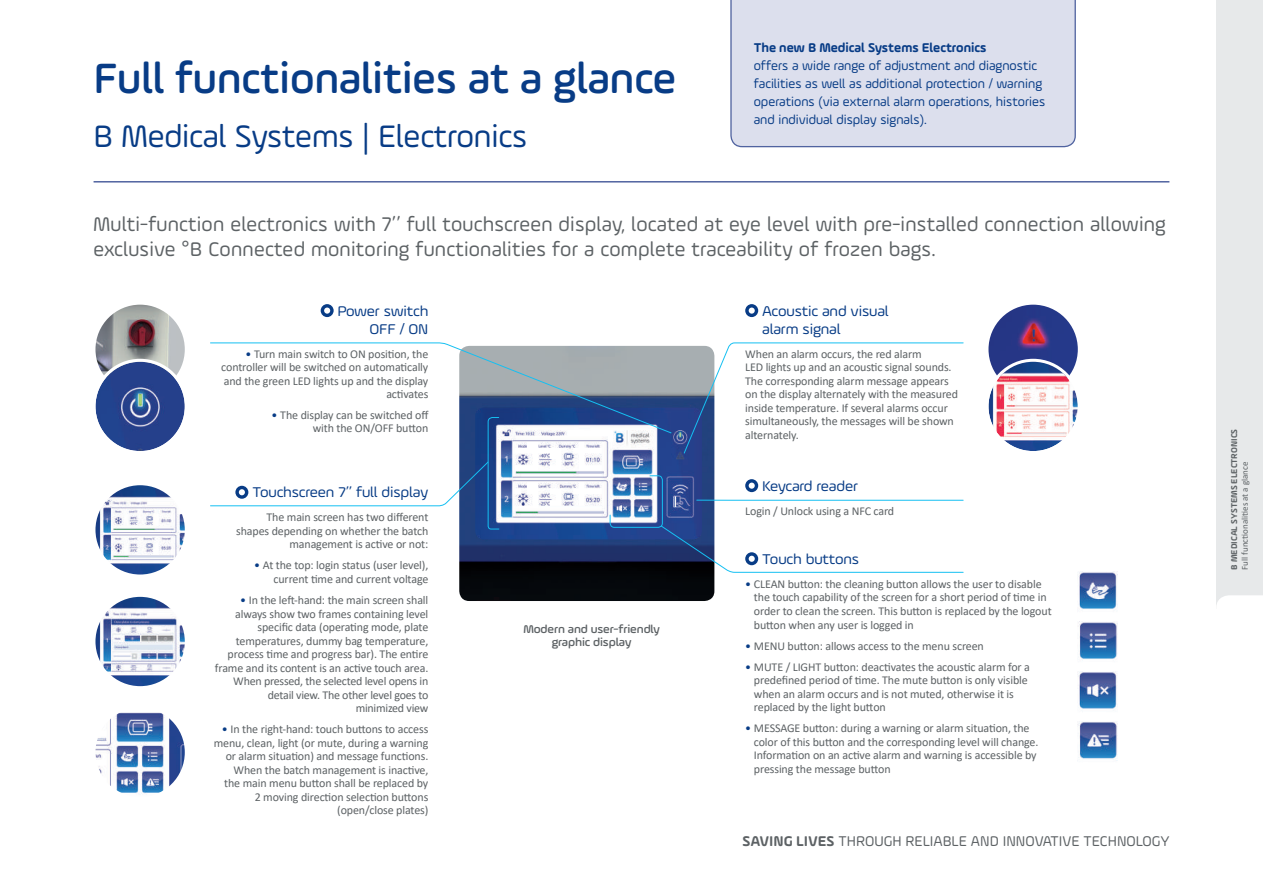
<style>
.page{position:relative;width:1263px;height:893px;background:#fff}
.page>*{position:absolute;margin:0;border:0;box-sizing:border-box;transform-origin:0 0}
.t1{font:500 45px "Ample Soft";color:#083c86}
.t2{font:33px "Ample Soft";letter-spacing:-.005em;color:#083c86}
.t3{font:21px/25.2px "Ample Soft";letter-spacing:.01em;color:#5d6265}
.t4{font:15px/18px "Ample Soft";letter-spacing:-.01em;color:#083c86;scale:1.06 1}
.t5{font:15px "Ample Soft";color:#5d6265}
.t6{font:13.5px/18px "Ample Soft";color:#083c86}
.t7{font:700 13.5px "Ample Soft";color:#083c86}
.t8{font:12px/13.5px "Calibri";letter-spacing:-.01em;color:#5d6265;text-align:right}
.t9{font:500 12px/13.5px "Ample Soft";letter-spacing:-.01em;color:#5d6265;text-align:center;scale:1.07 1}
.t10{font:9px "Calibri";color:#5d6265}
.t11{font:700 9px "Ample Soft";color:#5d6265}
.s1{color:#083c86}
.s2{font-weight:700}
</style>
<div class="page">
<hr style="left:94px;top:181px;width:1075px;height:2px;background:#5063a0">
<div style="left:459px;top:573px;width:255px;height:28px;background:#05080c"></div>
<img style="left:95px;top:305px;width:90px;height:89px;border-radius:45px">
<img style="left:988px;top:305px;width:90px;height:89px;border-radius:45px">
<img style="left:95px;top:362px;width:90px;height:89px;border-radius:45px">
<div style="left:92px;top:359px;width:96px;height:95px;border:3px solid #fff;border-radius:50%"></div>
<svg style="left:210px;top:342px;width:754px;height:231px"></svg>
<img style="left:95px;top:485px;width:90px;height:89px;border-radius:45px">
<img style="left:95px;top:597px;width:90px;height:89px;border-radius:45px">
<img style="left:988px;top:362px;width:90px;height:89px;border-radius:45px">
<div style="left:985px;top:359px;width:96px;height:95px;border:3px solid #fff;border-radius:50%"></div>
<img style="left:95px;top:708px;width:90px;height:89px;border-radius:45px">
<img style="left:1078px;top:572px;width:39px;height:37px">
<img style="left:1078px;top:671px;width:39px;height:40px">
<img style="left:1079px;top:622px;width:38px;height:39px">
<img style="left:1078px;top:722px;width:39px;height:39px">
<div style="left:730px;top:0;width:346px;height:148px;background:#dcdfed"></div>
<svg style="left:745px;top:304px;width:13px;height:13px"></svg>
<svg style="left:321px;top:304px;width:13px;height:13px"></svg>
<div style="left:1216px;top:0;width:47px;height:608px;background:#e7e9ea"></div>
<svg style="left:1216px;top:595px;width:47px;height:13px"></svg>
<h1 class="t1" style="left:94px;top:51px;width:584px">Full functionalities at a glance</h1>
<h2 class="t2" style="left:94px;top:116px;width:435px">B Medical Systems | Electronics</h2>
<p class="t7" style="left:754px;top:39px;width:234px">The new B Medical Systems Electronics</p>
<p class="t6" style="left:754px;top:56px;width:293px">offers a wide range of adjustment and diagnostic facilities as well as additional protection / warning operations (via external alarm operations, histories and individual display signals).</p>
<h3 class="t3" style="left:94px;top:211px;width:1074px">Multi-function electronics with 7’’ full touchscreen display, located at eye level with pre-installed connection allowing exclusive °B Connected monitoring functionalities for a complete traceability of frozen bags.</h3>
<p class="t4" style="left:338px;top:301px;width:87px;text-align:right">Power switch<br>OFF / ON</p>
<p class="t8" style="left:221px;top:347px;width:209px"><span class="s1">•</span> Turn main switch to ON position, the controller will be switched on automatically and the green LED lights up and the display activates</p>
<p class="t8" style="left:272px;top:408px;width:158px"><span class="s1">•</span> The display can be switched off with the ON/OFF button</p>
<p class="t4" style="left:252px;top:483px;width:168px">Touchscreen 7’’ full display</p>
<p class="t8" style="left:236px;top:510px;width:194px">The main screen has two different shapes depending on whether the batch management is active or not:</p>
<p class="t8" style="left:254px;top:557px;width:176px;line-height:14.4px"><span class="s1">•</span> At the top: login status (user level), current time and current voltage</p>
<p class="t8" style="left:215px;top:593px;width:215px"><span class="s1">•</span> In the left-hand: the main screen shall always show two frames containing level specific data (operating mode, plate temperatures, dummy bag temperature, process time and progress bar). The entire frame and its content is an active touch area.<br>When pressed, the selected level opens in detail view. The other level goes to<br>minimized view</p>
<p class="t8" style="left:214px;top:722px;width:216px"><span class="s1">•</span> In the right-hand: touch buttons to access menu, clean, light (or mute, during a warning or alarm situation) and message functions.<br>When the batch management is inactive,<br>the main menu button shall be replaced by<br>2 moving direction selection buttons (open/close plates)</p>
<p class="t9" style="left:523px;top:622px;width:129px">Modern and user-friendly graphic display</p>
<p class="t4" style="left:762px;top:301px;width:121px">Acoustic and visual alarm signal</p>
<p class="t8" style="left:745px;top:347px;width:214px;text-align:left">When an alarm occurs, the red alarm<br>LED lights up and an acoustic signal sounds.<br>The corresponding alarm message appears on the display alternately with the measured inside temperature. If several alarms occur simultaneously, the messages will be shown alternately.</p>
<p class="t4" style="left:762px;top:476px;width:92px">Keycard reader</p>
<p class="t8" style="left:745px;top:504px;width:151px">Login / Unlock using a NFC card</p>
<p class="t4" style="left:762px;top:550px;width:93px">Touch buttons</p>
<p class="t8" style="left:754px;top:577px;width:299px;text-align:left;text-indent:-9px"><span class="s1">•</span> CLEAN button: the cleaning button allows the user to disable the touch capability of the screen for a short period of time in order to clean the screen. This button is replaced by the logout button when any user is logged in</p>
<p class="t8" style="left:745px;top:639px;width:240px"><span class="s1">•</span> MENU button: allows access to the menu screen</p>
<p class="t8" style="left:754px;top:660px;width:278px;text-align:left;text-indent:-9px"><span class="s1">•</span> MUTE / LIGHT button: deactivates the acoustic alarm for a predefined period of time. The mute button is only visible when an alarm occurs and is not muted, otherwise it is replaced by the light button</p>
<p class="t8" style="left:754px;top:721px;width:286px;text-align:left;text-indent:-9px"><span class="s1">•</span> MESSAGE button: during a warning or alarm situation, the color of this button and the corresponding level will change.<br>Information on an active alarm and warning is accessible by pressing the message button</p>
<p class="t5" style="left:742px;top:832px;width:428px"><span class="s2">SAVING LIVES</span> THROUGH RELIABLE AND INNOVATIVE TECHNOLOGY</p>
<p class="t11" style="left:1229px;top:570px;width:143px;rotate:-90deg">B MEDICAL SYSTEMS ELECTRONICS</p>
<p class="t10" style="left:1238px;top:570px;width:110px;rotate:-90deg">Full functionalities at a glance</p>
</div>
